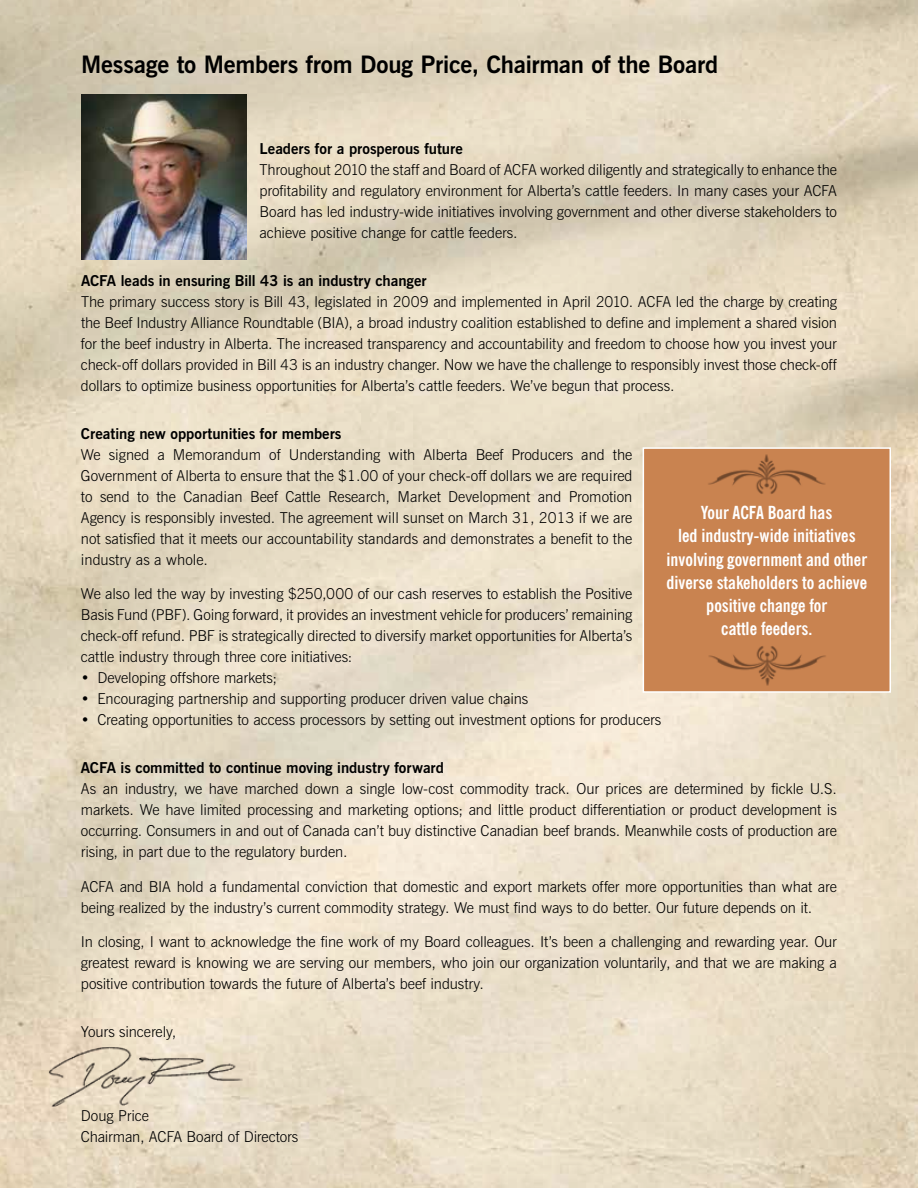
<style>
.page{position:relative;width:918px;height:1188px;background:#fff}
.page>*{position:absolute;margin:0;border:0;box-sizing:border-box;transform-origin:0 0}
.t1{font:700 24px "News Gothic BT";letter-spacing:-.01em;color:#000}
.t2{font:700 condensed 18px/23.2px "News Gothic BT";color:#fff;text-align:center}
.t3{font:300 15px/21px "News Gothic BT";letter-spacing:-.005em;color:#000;text-align:justify}
.t4{font:700 15px "News Gothic BT";color:#000}
</style>
<div class="page">
<img style="left:0;top:0;width:918px;height:1188px">
<div style="left:643px;top:447px;width:248px;height:246px;background:#c98350;border:2px solid #fff"></div>
<img style="left:708px;top:454px;width:117px;height:40px">
<img style="left:709px;top:646px;width:117px;height:40px">
<img style="left:34px;top:1034px;width:221px;height:85px">
<img style="left:81px;top:94px;width:165px;height:166px">
<h1 class="t1" style="left:81px;top:50px;width:639px">Message to Members from Doug Price, Chairman of the Board</h1>
<p class="t4" style="left:260px;top:139px;width:205px">Leaders for a prosperous future</p>
<p class="t3" style="left:260px;top:159px;width:579px">Throughout 2010 the staff and Board of ACFA worked diligently and strategically to enhance the profitability and regulatory environment for Alberta’s cattle feeders. In many cases your ACFA Board has led industry-wide initiatives involving government and other diverse stakeholders to achieve positive change for cattle feeders.</p>
<p class="t4" style="left:81px;top:271px;width:347px">ACFA leads in ensuring Bill 43 is an industry changer</p>
<p class="t3" style="left:81px;top:291px;width:758px">The primary success story is Bill 43, legislated in 2009 and implemented in April 2010. ACFA led the charge by creating the Beef Industry Alliance Roundtable (BIA), a broad industry coalition established to define and implement a shared vision for the beef industry in Alberta. The increased transparency and accountability and freedom to choose how you invest your check-off dollars provided in Bill 43 is an industry changer. Now we have the challenge to responsibly invest those check-off dollars to optimize business opportunities for Alberta’s cattle feeders. We’ve begun that process.</p>
<p class="t4" style="left:81px;top:424px;width:262px">Creating new opportunities for members</p>
<p class="t3" style="left:81px;top:444px;width:553px">We signed a Memorandum of Understanding with Alberta Beef Producers and the Government of Alberta to ensure that the $1.00 of your check-off dollars we are required to send to the Canadian Beef Cattle Research, Market Development and Promotion Agency is responsibly invested. The agreement will sunset on March 31, 2013 if we are not satisfied that it meets our accountability standards and demonstrates a benefit to the industry as a whole.</p>
<p class="t3" style="left:81px;top:583px;width:553px">We also led the way by investing $250,000 of our cash reserves to establish the Positive Basis Fund (PBF). Going forward, it provides an investment vehicle for producers’ remaining check-off refund. PBF is strategically directed to diversify market opportunities for Alberta’s cattle industry through three core initiatives:</p>
<p class="t3" style="left:81px;top:667px;width:198px">• Developing offshore markets;</p>
<p class="t3" style="left:81px;top:688px;width:449px">• Encouraging partnership and supporting producer driven value chains</p>
<p class="t3" style="left:81px;top:709px;width:582px">• Creating opportunities to access processors by setting out investment options for producers</p>
<p class="t4" style="left:81px;top:759px;width:365px">ACFA is committed to continue moving industry forward</p>
<p class="t3" style="left:81px;top:778px;width:758px">As an industry, we have marched down a single low-cost commodity track. Our prices are determined by fickle U.S. markets. We have limited processing and marketing options; and little product differentiation or product development is occurring. Consumers in and out of Canada can’t buy distinctive Canadian beef brands. Meanwhile costs of production are rising, in part due to the regulatory burden.</p>
<p class="t3" style="left:81px;top:876px;width:757px">ACFA and BIA hold a fundamental conviction that domestic and export markets offer more opportunities than what are being realized by the industry’s current commodity strategy. We must find ways to do better. Our future depends on it.</p>
<p class="t3" style="left:81px;top:931px;width:758px">In closing, I want to acknowledge the fine work of my Board colleagues. It’s been a challenging and rewarding year. Our greatest reward is knowing we are serving our members, who join our organization voluntarily, and that we are making a positive contribution towards the future of Alberta’s beef industry.</p>
<p class="t3" style="left:81px;top:1021px;width:97px">Yours sincerely,</p>
<p class="t2" style="left:666px;top:501px;width:202px">Your ACFA Board has<br>led industry-wide initiatives involving government and other diverse stakeholders to achieve positive change for<br>cattle feeders.</p>
<p class="t3" style="left:81px;top:1105px;width:219px">Doug Price<br>Chairman, ACFA Board of Directors</p>
</div>
